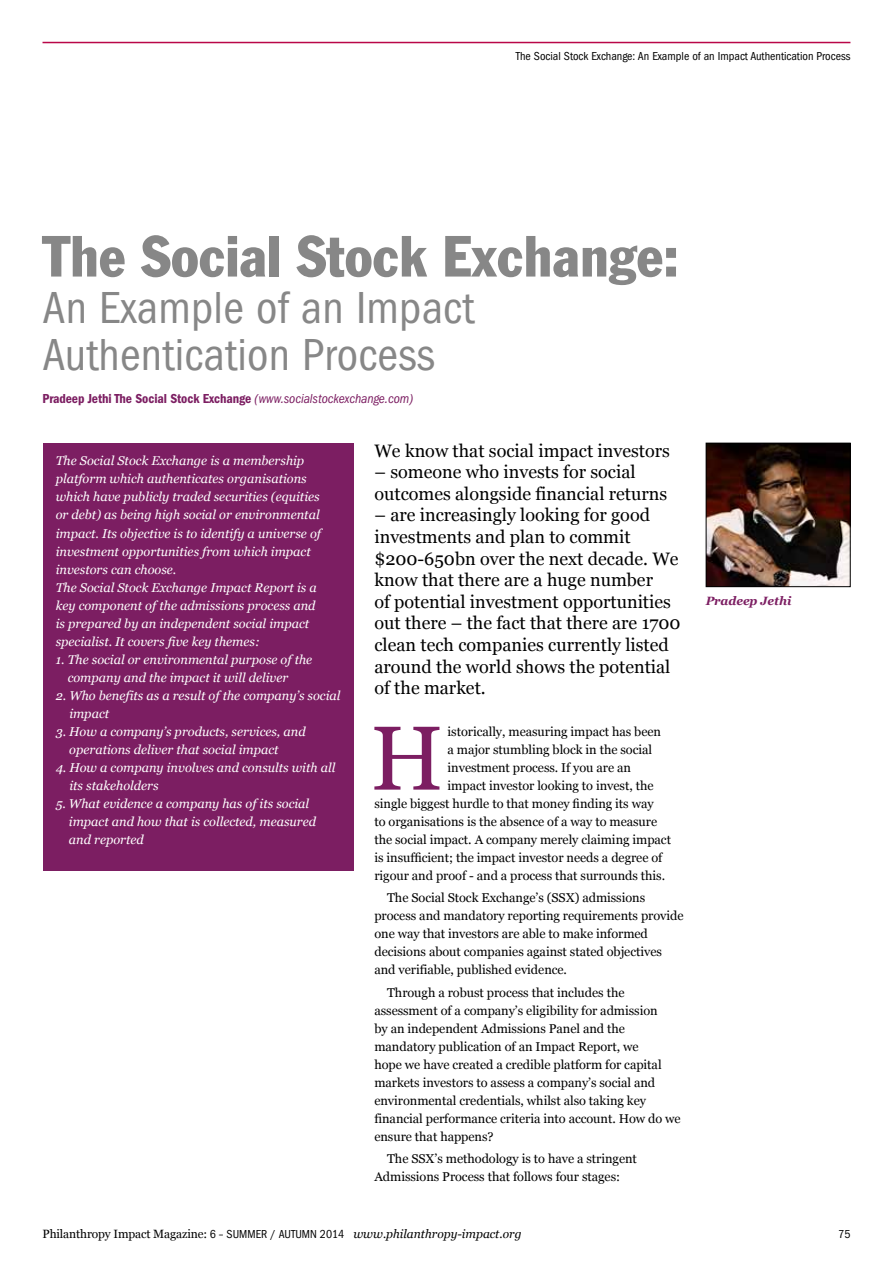
<style>
.page{position:relative;width:893px;height:1263px;background:#fff}
.page>*{position:absolute;margin:0;border:0;box-sizing:border-box;transform-origin:0 0}
.t1{font:90.75px "Georgia";color:#7c1e62}
.t2{font:condensed 57px "Franklin Gothic";letter-spacing:.005em;color:#878787}
.t3{font:condensed 46.5px/46.5px "ITC Franklin Gothic Std";letter-spacing:.005em;color:#878787}
.t4{font:18px/21.6px "Georgia";color:#000}
.t5{font:13.5px "ITC Franklin Gothic Std Dm Cd";letter-spacing:-.005em;color:#7c1e62}
.t6{font:12.75px/18px "Georgia";letter-spacing:-.005em;color:#000}
.t7{font:italic 12.75px/18px "Georgia";color:#fff}
.t8{font:12px "Georgia";letter-spacing:-.01em;color:#000}
.t9{font:condensed 12px "ITC Franklin Gothic Std";color:#000}
.t10{font:italic 700 12px "Georgia";letter-spacing:-.005em;color:#7c1e62}
.s1{font-family:"ITC Franklin Gothic Std";font-style:italic;font-stretch:condensed}
.s2{font-family:"ITC Franklin Gothic Std";font-stretch:condensed}
.s3{font-style:italic}
</style>
<div class="page">
<hr style="left:43px;top:42px;width:807px;height:1px;background:#b90748">
<div style="left:43px;top:443px;width:310px;height:427px;background:#7c1e62"></div>
<img style="left:708px;top:445px;width:140px;height:140px">
<div style="left:706px;top:443px;width:144px;height:144px;border:1px solid #000"></div>
<p class="t9" style="left:516px;top:49px;width:336px">The Social Stock Exchange: An Example of an Impact Authentication Process</p>
<h2 class="t2" style="left:43px;top:222px;width:638px">The Social Stock Exchange:</h2>
<h3 class="t3" style="left:43px;top:285px;width:433px">An Example of an Impact<br>Authentication Process</h3>
<p class="t5" style="left:43px;top:390px;width:372px">Pradeep Jethi The Social Stock Exchange <span class="s1">(www.socialstockexchange.com)</span></p>
<p class="t7" style="left:56px;top:452px;width:267px">The Social Stock Exchange is a membership platform which authenticates organisations which have publicly traded securities (equities or debt) as being high social or environmental impact. Its objective is to identify a universe of investment opportunities from which impact investors can choose.<br>The Social Stock Exchange Impact Report is a key component of the admissions process and is prepared by an independent social impact specialist. It covers five key themes:</p>
<p class="t7" style="left:68px;top:650px;width:246px;text-indent:-12px">1. The social or environmental purpose of the company and the impact it will deliver</p>
<p class="t7" style="left:69px;top:686px;width:273px;text-indent:-14px">2. Who benefits as a result of the company’s social impact</p>
<p class="t7" style="left:69px;top:722px;width:238px;text-indent:-14px">3. How a company’s products, services, and operations deliver that social impact</p>
<p class="t7" style="left:69px;top:758px;width:267px;text-indent:-14px">4. How a company involves and consults with all its stakeholders</p>
<p class="t7" style="left:69px;top:794px;width:249px;text-indent:-13px">5. What evidence a company has of its social impact and how that is collected, measured and reported</p>
<h3 class="t4" style="left:374px;top:440px;width:297px">We know that social impact investors</h3>
<h3 class="t4" style="left:374px;top:461px;width:294px">– someone who invests for social outcomes alongside financial returns</h3>
<p class="t4" style="left:374px;top:505px;width:308px">– are increasingly looking for good investments and plan to commit $200-650bn over the next decade. We know that there are a huge number<br>of potential investment opportunities out there – the fact that there are 1700 clean tech companies currently listed around the world shows the potential of the market.</p>
<h1 class="t1" style="left:370px;top:703px;width:75px">H</h1>
<p class="t6" style="left:448px;top:722px;width:215px">istorically, measuring impact has been</p>
<p class="t6" style="left:448px;top:740px;width:206px">a major stumbling block in the social</p>
<p class="t6" style="left:448px;top:758px;width:185px">investment process. If you are an</p>
<p class="t6" style="left:448px;top:776px;width:207px">impact investor looking to invest, the</p>
<p class="t6" style="left:374px;top:794px;width:281px">single biggest hurdle to that money finding its way</p>
<p class="t6" style="left:374px;top:812px;width:284px">to organisations is the absence of a way to measure</p>
<p class="t6" style="left:374px;top:830px;width:298px">the social impact. A company merely claiming impact</p>
<p class="t6" style="left:374px;top:848px;width:290px">is insufficient; the impact investor needs a degree of</p>
<p class="t6" style="left:374px;top:866px;width:292px">rigour and proof - and a process that surrounds this.</p>
<p class="t6" style="left:374px;top:889px;width:311px;text-indent:13px">The Social Stock Exchange’s (SSX) admissions process and mandatory reporting requirements provide one way that investors are able to make informed decisions about companies against stated objectives and verifiable, published evidence.</p>
<p class="t6" style="left:374px;top:983px;width:308px;text-indent:13px">Through a robust process that includes the assessment of a company’s eligibility for admission<br>by an independent Admissions Panel and the mandatory publication of an Impact Report, we<br>hope we have created a credible platform for capital markets investors to assess a company’s social and environmental credentials, whilst also taking key financial performance criteria into account. How do we ensure that happens?</p>
<p class="t6" style="left:374px;top:1150px;width:264px;text-indent:13px">The SSX’s methodology is to have a stringent<br>Admissions Process that follows four stages:</p>
<p class="t10" style="left:706px;top:593px;width:87px">Pradeep Jethi</p>
<p class="t8" style="left:43px;top:1227px;width:481px">Philanthropy Impact Magazine: <span class="s2">6 – SUMMER / AUTUMN 2014</span> <span class="s3">www.philanthropy-impact.org</span></p>
<p class="t9" style="left:838px;top:1227px;width:14px">75</p>
</div>
